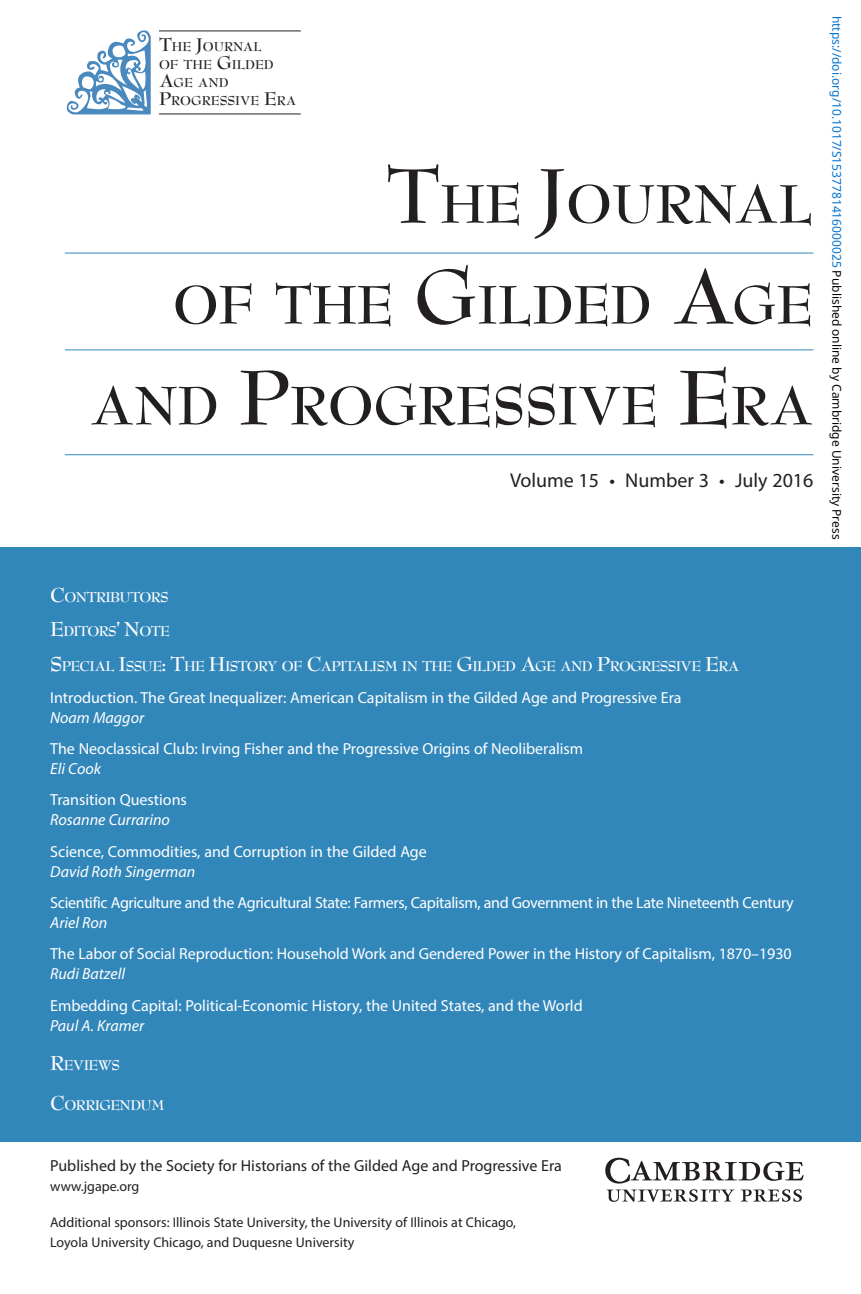
<style>
.page{position:relative;width:861px;height:1294px;background:#fff}
.page>*{position:absolute;margin:0;border:0;box-sizing:border-box;transform-origin:0 0}
.t1{font:700 58.8px/100.8px "Bernhard Modern";letter-spacing:-.005em;color:#231f20;text-align:right}
.t2{font:20px "Myriad Pro";color:#231f20}
.t3{font:16px/20px "Myriad Pro";color:#fff}
.t4{font:16px/20px "Myriad Pro";letter-spacing:-.02em;color:#fff}
.t5{font:16px "Myriad Pro";color:#231f20}
.t6{font:700 15.4px "Bernhard Modern";letter-spacing:-.04em;color:#fff}
.t7{font:14px/20px "Myriad Pro";color:#231f20}
.t8{font:700 14px/18px "Bernhard Modern";color:#231f20}
.t9{font:12px "Noto Sans";color:#0172cf}
.s1{font-size:20px}
.s2{font-size:84px}
.s3{color:#000}
.s4{font-size:22px}
.s5{font-style:italic}
</style>
<div class="page">
<hr style="left:65px;top:252px;width:748px;height:1px;background:#3287ba">
<hr style="left:65px;top:349px;width:748px;height:1px;background:#3287ba">
<hr style="left:65px;top:454px;width:748px;height:1px;background:#3287ba">
<hr style="left:159px;top:30px;width:142px;height:1px;background:#231f20">
<hr style="left:159px;top:113px;width:142px;height:1px;background:#231f20">
<svg style="left:67px;top:30px;width:84px;height:84px"></svg>
<svg style="left:605px;top:1157px;width:199px;height:26px"></svg>
<svg style="left:607px;top:1189px;width:127px;height:12px"></svg>
<svg style="left:740px;top:1189px;width:62px;height:12px"></svg>
<div style="left:0;top:547px;width:861px;height:594px;background:#3287ba"></div>
<p class="t8" style="left:159px;top:38px;width:139px"><span class="s1">T</span>HE <span class="s1">J</span>OURNAL<br>OF THE <span class="s1">G</span>ILDED<br><span class="s1">A</span>GE AND<br><span class="s1">P</span>ROGRESSIVE <span class="s1">E</span>RA</p>
<p class="t1" style="left:90px;top:155px;width:725px"><span class="s2">T</span>HE <span class="s2">J</span>OURNAL<br>OF THE <span class="s2">G</span>ILDED <span class="s2">A</span>GE<br>AND <span class="s2">P</span>ROGRESSIVE <span class="s2">E</span>RA</p>
<p class="t2" style="left:510px;top:473px;width:305px">Volume 15 • Number 3 • July 2016</p>
<p class="t9" style="left:845px;top:16px;width:525px;rotate:90deg">https://doi.org/10.1017/S1537781416000025 <span class="s3">Published online by Cambridge University Press</span></p>
<p class="t6" style="left:50px;top:589px;width:120px"><span class="s4">C</span>ONTRIBUTORS</p>
<p class="t6" style="left:50px;top:624px;width:121px"><span class="s4">E</span>DITORS<span class="s4">’ N</span>OTE</p>
<p class="t6" style="left:50px;top:659px;width:691px"><span class="s4">S</span>PECIAL <span class="s4">I</span>SSUE<span class="s4">: T</span>HE <span class="s4">H</span>ISTORY OF <span class="s4">C</span>APITALISM IN THE <span class="s4">G</span>ILDED <span class="s4">A</span>GE AND <span class="s4">P</span>ROGRESSIVE <span class="s4">E</span>RA</p>
<p class="t3" style="left:50px;top:688px;width:633px">Introduction. The Great Inequalizer: American Capitalism in the Gilded Age and Progressive Era<br><span class="s5">Noam Maggor</span></p>
<p class="t3" style="left:50px;top:740px;width:534px">The Neoclassical Club: Irving Fisher and the Progressive Origins of Neoliberalism<br><span class="s5">Eli Cook</span></p>
<p class="t3" style="left:50px;top:791px;width:138px">Transition Questions<br><span class="s5">Rosanne Currarino</span></p>
<p class="t3" style="left:50px;top:842px;width:378px">Science, Commodities, and Corruption in the Gilded Age<br><span class="s5">David Roth Singerman</span></p>
<p class="t4" style="left:50px;top:894px;width:745px">Scientific Agriculture and the Agricultural State: Farmers, Capitalism, and Government in the Late Nineteenth Century<br><span class="s5">Ariel Ron</span></p>
<p class="t3" style="left:50px;top:945px;width:743px">The Labor of Social Reproduction: Household Work and Gendered Power in the History of Capitalism, 1870–1930<br><span class="s5">Rudi Batzell</span></p>
<p class="t3" style="left:50px;top:996px;width:534px">Embedding Capital: Political-Economic History, the United States, and the World<br><span class="s5">Paul A. Kramer</span></p>
<p class="t6" style="left:50px;top:1058px;width:71px"><span class="s4">R</span>EVIEWS</p>
<p class="t6" style="left:50px;top:1098px;width:116px"><span class="s4">C</span>ORRIGENDUM</p>
<p class="t5" style="left:50px;top:1159px;width:513px">Published by the Society for Historians of the Gilded Age and Progressive Era</p>
<p class="t7" style="left:50px;top:1177px;width:91px">www.jgape.org</p>
<p class="t7" style="left:50px;top:1213px;width:467px">Additional sponsors: Illinois State University, the University of Illinois at Chicago,<br>Loyola University Chicago, and Duquesne University</p>
</div>
